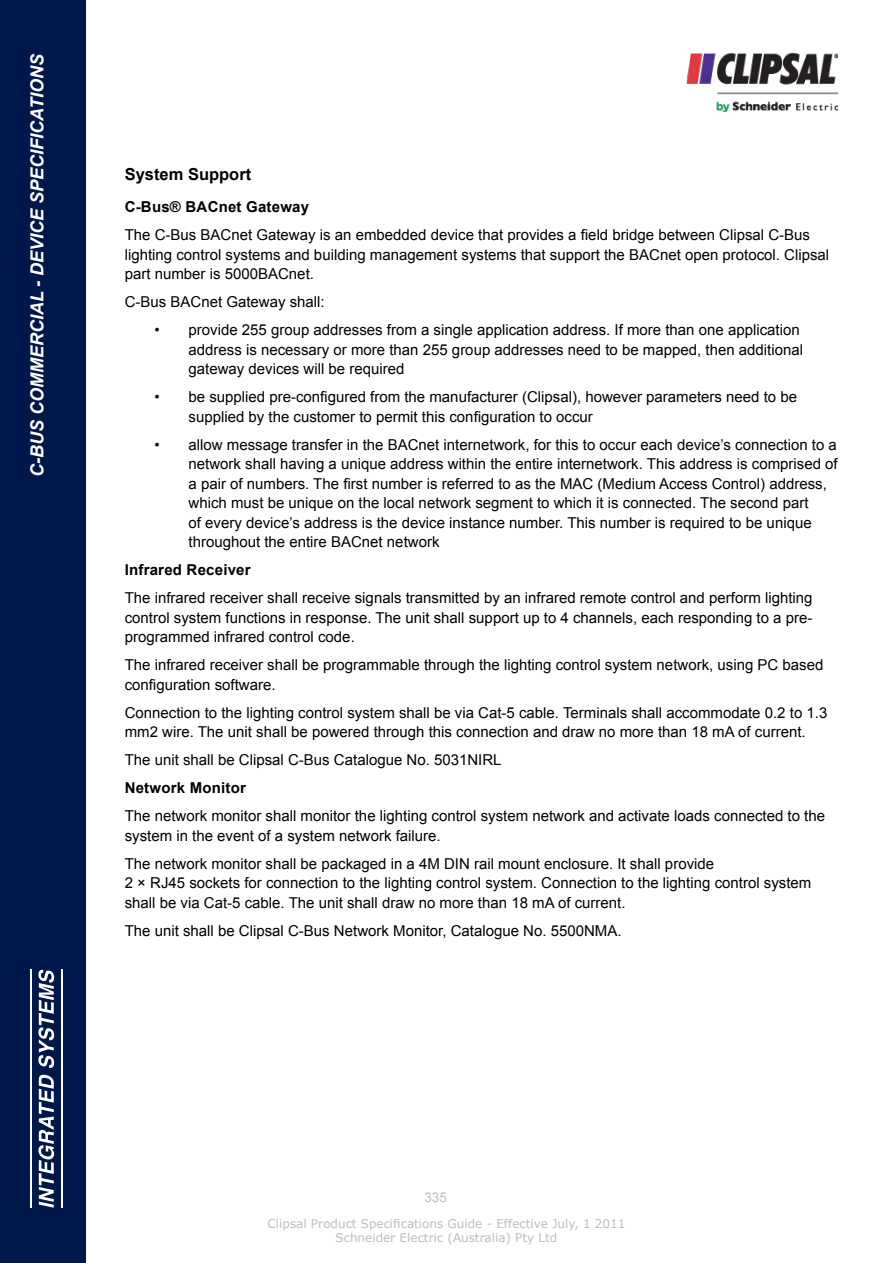
<style>
.page{position:relative;width:893px;height:1263px;background:#fff}
.page>*{position:absolute;margin:0;border:0;box-sizing:border-box;transform-origin:0 0}
.t1{font:italic 700 18px "Arial";color:#fff}
.t2{font:700 16.5px "Arial";color:#000}
.t3{font:15px/19.5px "Arial";color:#000}
.t4{font:700 15px "Arial";letter-spacing:.015em;color:#000}
.t5{font:13.5px "Arial";color:#bcbec0}
.t6{font:12px/14.4px "Verdana";color:#bcbec0;text-align:center}
</style>
<div class="page">
<img style="left:686px;top:53px;width:153px;height:59px">
<div style="left:0;top:0;width:85px;height:1263px;background:#00174b"></div>
<svg style="left:38px;top:1075px;width:16px;height:133px"></svg>
<svg style="left:38px;top:970px;width:16px;height:98px"></svg>
<hr style="left:30px;top:970px;width:2px;height:238px;background:#fff">
<hr style="left:61px;top:970px;width:2px;height:238px;background:#fff">
<p class="t1" style="left:25px;top:477px;width:425px;rotate:-90deg">c-bus commercial - Device Specifications</p>
<p class="t2" style="left:125px;top:163px;width:128px">System Support</p>
<p class="t4" style="left:125px;top:197px;width:186px">C-Bus® BACnet Gateway</p>
<p class="t3" style="left:125px;top:225px;width:706px">The C-Bus BACnet Gateway is an embedded device that provides a field bridge between Clipsal C-Bus lighting control systems and building management systems that support the BACnet open protocol. Clipsal part number is 5000BACnet.</p>
<p class="t3" style="left:125px;top:292px;width:202px">C-Bus BACnet Gateway shall:</p>
<p class="t3" style="left:189px;top:320px;width:616px;text-indent:-34px">• provide 255 group addresses from a single application address. If more than one application address is necessary or more than 255 group addresses need to be mapped, then additional gateway devices will be required</p>
<p class="t3" style="left:189px;top:387px;width:610px;text-indent:-34px">• be supplied pre-configured from the manufacturer (Clipsal), however parameters need to be supplied by the customer to permit this configuration to occur</p>
<p class="t3" style="left:189px;top:435px;width:651px;text-indent:-34px">• allow message transfer in the BACnet internetwork, for this to occur each device’s connection to a network shall having a unique address within the entire internetwork. This address is comprised of a pair of numbers. The first number is referred to as the MAC (Medium Access Control) address, which must be unique on the local network segment to which it is connected. The second part<br>of every device’s address is the device instance number. This number is required to be unique throughout the entire BACnet network</p>
<p class="t4" style="left:125px;top:560px;width:127px">Infrared Receiver</p>
<p class="t3" style="left:125px;top:588px;width:689px;text-align:justify">The infrared receiver shall receive signals transmitted by an infrared remote control and perform lighting control system functions in response. The unit shall support up to 4 channels, each responding to a pre&shy;programmed infrared control code.</p>
<p class="t3" style="left:125px;top:655px;width:700px">The infrared receiver shall be programmable through the lighting control system network, using PC based configuration software.</p>
<p class="t3" style="left:125px;top:703px;width:704px">Connection to the lighting control system shall be via Cat-5 cable. Terminals shall accommodate 0.2 to 1.3 mm2 wire. The unit shall be powered through this connection and draw no more than 18 mA of current.</p>
<p class="t3" style="left:125px;top:750px;width:378px">The unit shall be Clipsal C-Bus Catalogue No. 5031NIRL</p>
<p class="t4" style="left:125px;top:778px;width:123px">Network Monitor</p>
<p class="t3" style="left:125px;top:806px;width:702px">The network monitor shall monitor the lighting control system network and activate loads connected to the system in the event of a system network failure.</p>
<p class="t3" style="left:125px;top:854px;width:688px">The network monitor shall be packaged in a 4M DIN rail mount enclosure. It shall provide<br>2 × RJ45 sockets for connection to the lighting control system. Connection to the lighting control system shall be via Cat-5 cable. The unit shall draw no more than 18 mA of current.</p>
<p class="t3" style="left:125px;top:921px;width:498px">The unit shall be Clipsal C-Bus Network Monitor, Catalogue No. 5500NMA.</p>
<p class="t5" style="left:424px;top:1188px;width:24px">335</p>
<p class="t6" style="left:268px;top:1216px;width:359px">Clipsal Product Specifications Guide - Effective July, 1 2011<br>Schneider Electric (Australia) Pty Ltd</p>
</div>
